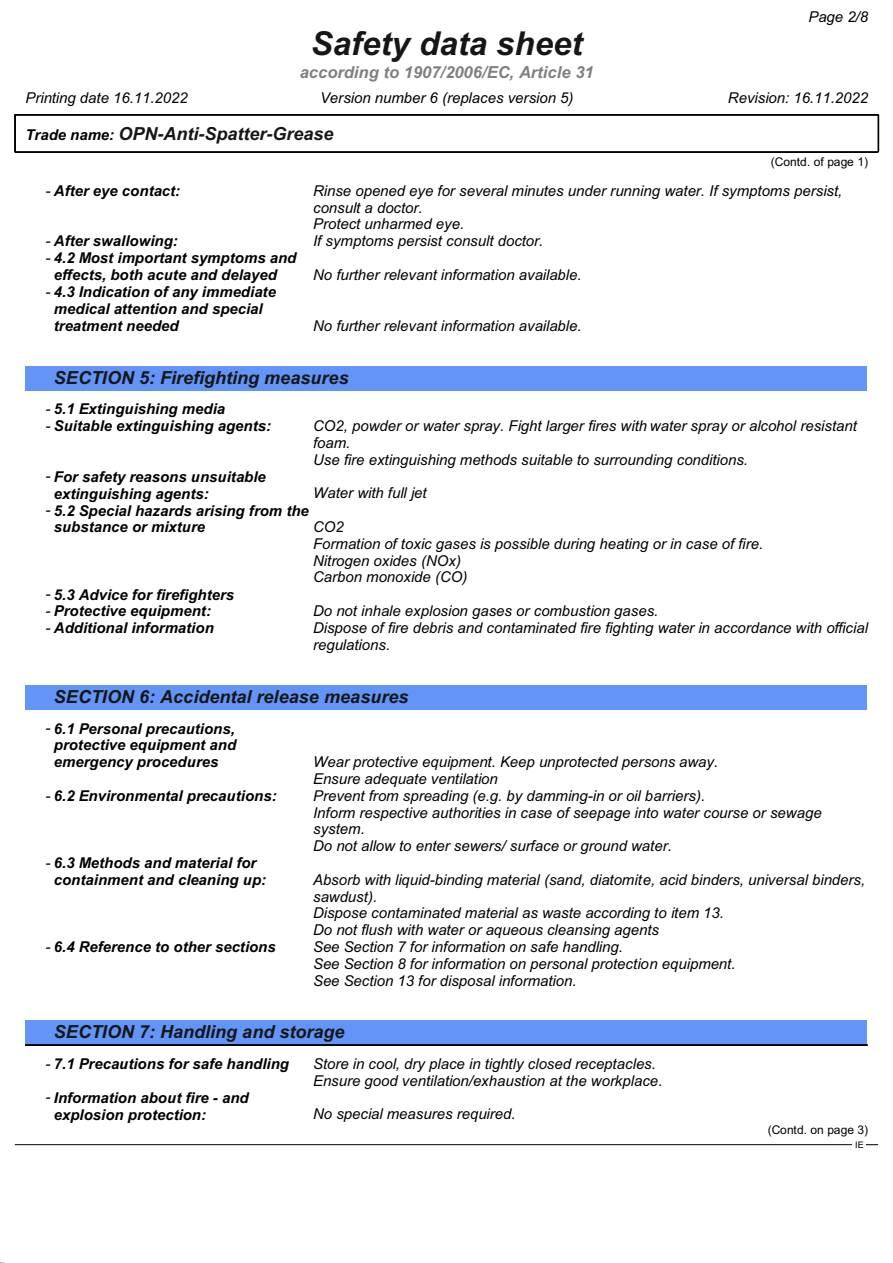
<style>
.page{position:relative;width:893px;height:1263px;background:#fff}
.page>*{position:absolute;margin:0;border:0;box-sizing:border-box;transform-origin:0 0}
.t1{font:italic 700 33px "Arial";color:#151616}
.t2{font:italic 700 18px "Arial";color:#151616}
.t3{font:italic 700 16.5px "Arial";color:#808080}
.t4{font:italic 15px/16.8px "Arial";color:#000}
.t5{font:italic 700 15px/17px "Arial";color:#000}
.t6{font:12px "Arial";letter-spacing:-.01em;color:#000}
.t7{font:9px "Arial";color:#000}
.s1{font-size:15px;color:#000}
.s2{font-weight:400}
</style>
<div class="page">
<div style="left:25px;top:366px;width:842px;height:24px;background:#6394f7"></div>
<div style="left:25px;top:685px;width:842px;height:24px;background:#6394f7"></div>
<div style="left:25px;top:1021px;width:842px;height:24px;background:#6394f7"></div>
<hr style="left:25px;top:1045px;width:842px;height:1px;background:#000">
<hr style="left:15px;top:1144px;width:863px;height:1px;background:#000">
<svg style="left:852px;top:1144px;width:14px;height:1px"></svg>
<hr style="left:15px;top:114px;width:863px;height:1px;background:#000">
<hr style="left:15px;top:115px;width:863px;height:1px;background:#000">
<hr style="left:15px;top:152px;width:863px;height:1px;background:#000">
<hr style="left:15px;top:115px;width:1px;height:37px;background:#000">
<hr style="left:878px;top:115px;width:1px;height:37px;background:#000">
<h1 class="t1" style="left:311px;top:31px;width:273px">Safety data sheet</h1>
<p class="t3" style="left:300px;top:66px;width:295px">according to 1907/2006/EC, Article 31</p>
<p class="t4" style="left:808px;top:9px;width:61px">Page 2/8</p>
<p class="t4" style="left:25px;top:91px;width:164px">Printing date 16.11.2022</p>
<p class="t4" style="left:320px;top:91px;width:255px">Version number 6 (replaces version 5)</p>
<p class="t4" style="left:728px;top:91px;width:142px">Revision: 16.11.2022</p>
<p class="t2" style="left:25px;top:126px;width:310px"><span class="s1">Trade name:</span> OPN-Anti-Spatter-Grease</p>
<p class="t6" style="left:771px;top:157px;width:99px">(Contd. of page 1)</p>
<p class="t5" style="left:46px;top:184px;width:136px"><span class="s2">-</span> After eye contact:</p>
<p class="t4" style="left:313px;top:183px;width:531px">Rinse opened eye for several minutes under running water. If symptoms persist, consult a doctor.<br>Protect unharmed eye.</p>
<p class="t5" style="left:46px;top:234px;width:134px"><span class="s2">-</span> After swallowing:</p>
<p class="t4" style="left:313px;top:234px;width:232px">If symptoms persist consult doctor.</p>
<p class="t5" style="left:54px;top:251px;width:244px;text-indent:-8px"><span class="s2">-</span> 4.2 Most important symptoms and effects, both acute and delayed</p>
<p class="t4" style="left:313px;top:268px;width:270px">No further relevant information available.</p>
<p class="t5" style="left:54px;top:285px;width:224px;text-indent:-8px"><span class="s2">-</span> 4.3 Indication of any immediate medical attention and special treatment needed</p>
<p class="t4" style="left:313px;top:318px;width:270px">No further relevant information available.</p>
<p class="t2" style="left:54px;top:370px;width:296px">SECTION 5: Firefighting measures</p>
<p class="t5" style="left:46px;top:402px;width:181px"><span class="s2">-</span> 5.1 Extinguishing media</p>
<p class="t5" style="left:46px;top:419px;width:227px"><span class="s2">-</span> Suitable extinguishing agents:</p>
<p class="t4" style="left:313px;top:419px;width:545px">CO2, powder or water spray. Fight larger fires with water spray or alcohol resistant foam.<br>Use fire extinguishing methods suitable to surrounding conditions.</p>
<p class="t5" style="left:54px;top:469px;width:214px;text-indent:-8px"><span class="s2">-</span> For safety reasons unsuitable extinguishing agents:</p>
<p class="t4" style="left:313px;top:486px;width:115px">Water with full jet</p>
<p class="t5" style="left:54px;top:503px;width:257px;text-indent:-8px"><span class="s2">-</span> 5.2 Special hazards arising from the substance or mixture</p>
<p class="t4" style="left:313px;top:520px;width:452px">CO2<br>Formation of toxic gases is possible during heating or in case of fire.<br>Nitrogen oxides (NOx)<br>Carbon monoxide (CO)</p>
<p class="t5" style="left:46px;top:587px;width:190px"><span class="s2">-</span> 5.3 Advice for firefighters</p>
<p class="t5" style="left:46px;top:604px;width:167px"><span class="s2">-</span> Protective equipment:</p>
<p class="t4" style="left:313px;top:604px;width:347px">Do not inhale explosion gases or combustion gases.</p>
<p class="t5" style="left:46px;top:621px;width:170px"><span class="s2">-</span> Additional information</p>
<p class="t4" style="left:313px;top:621px;width:556px">Dispose of fire debris and contaminated fire fighting water in accordance with official regulations.</p>
<p class="t2" style="left:54px;top:690px;width:356px">SECTION 6: Accidental release measures</p>
<p class="t5" style="left:54px;top:721px;width:184px;text-align:justify;text-indent:-8px"><span class="s2">-</span> 6.1 Personal precautions, protective equipment and emergency procedures</p>
<p class="t4" style="left:313px;top:755px;width:407px">Wear protective equipment. Keep unprotected persons away.<br>Ensure adequate ventilation</p>
<p class="t5" style="left:46px;top:789px;width:233px"><span class="s2">-</span> 6.2 Environmental precautions:</p>
<p class="t4" style="left:313px;top:788px;width:510px">Prevent from spreading (e.g. by damming-in or oil barriers).<br>Inform respective authorities in case of seepage into water course or sewage system.<br>Do not allow to enter sewers/ surface or ground water.</p>
<p class="t5" style="left:54px;top:856px;width:214px;text-indent:-8px"><span class="s2">-</span> 6.3 Methods and material for containment and cleaning up:</p>
<p class="t4" style="left:313px;top:872px;width:554px">Absorb with liquid-binding material (sand, diatomite, acid binders, universal binders, sawdust).<br>Dispose contaminated material as waste according to item 13.<br>Do not flush with water or aqueous cleansing agents</p>
<p class="t5" style="left:46px;top:940px;width:232px"><span class="s2">-</span> 6.4 Reference to other sections</p>
<p class="t4" style="left:313px;top:940px;width:424px">See Section 7 for information on safe handling.<br>See Section 8 for information on personal protection equipment.<br>See Section 13 for disposal information.</p>
<p class="t2" style="left:54px;top:1025px;width:292px">SECTION 7: Handling and storage</p>
<p class="t5" style="left:46px;top:1057px;width:245px"><span class="s2">-</span> 7.1 Precautions for safe handling</p>
<p class="t4" style="left:313px;top:1056px;width:351px">Store in cool, dry place in tightly closed receptacles.<br>Ensure good ventilation/exhaustion at the workplace.</p>
<p class="t5" style="left:54px;top:1090px;width:196px;text-indent:-8px"><span class="s2">-</span> Information about fire - and explosion protection:</p>
<p class="t4" style="left:313px;top:1107px;width:204px">No special measures required.</p>
<p class="t6" style="left:768px;top:1125px;width:102px">(Contd. on page 3)</p>
<p class="t7" style="left:855px;top:1142px;width:10px">IE</p>
</div>
